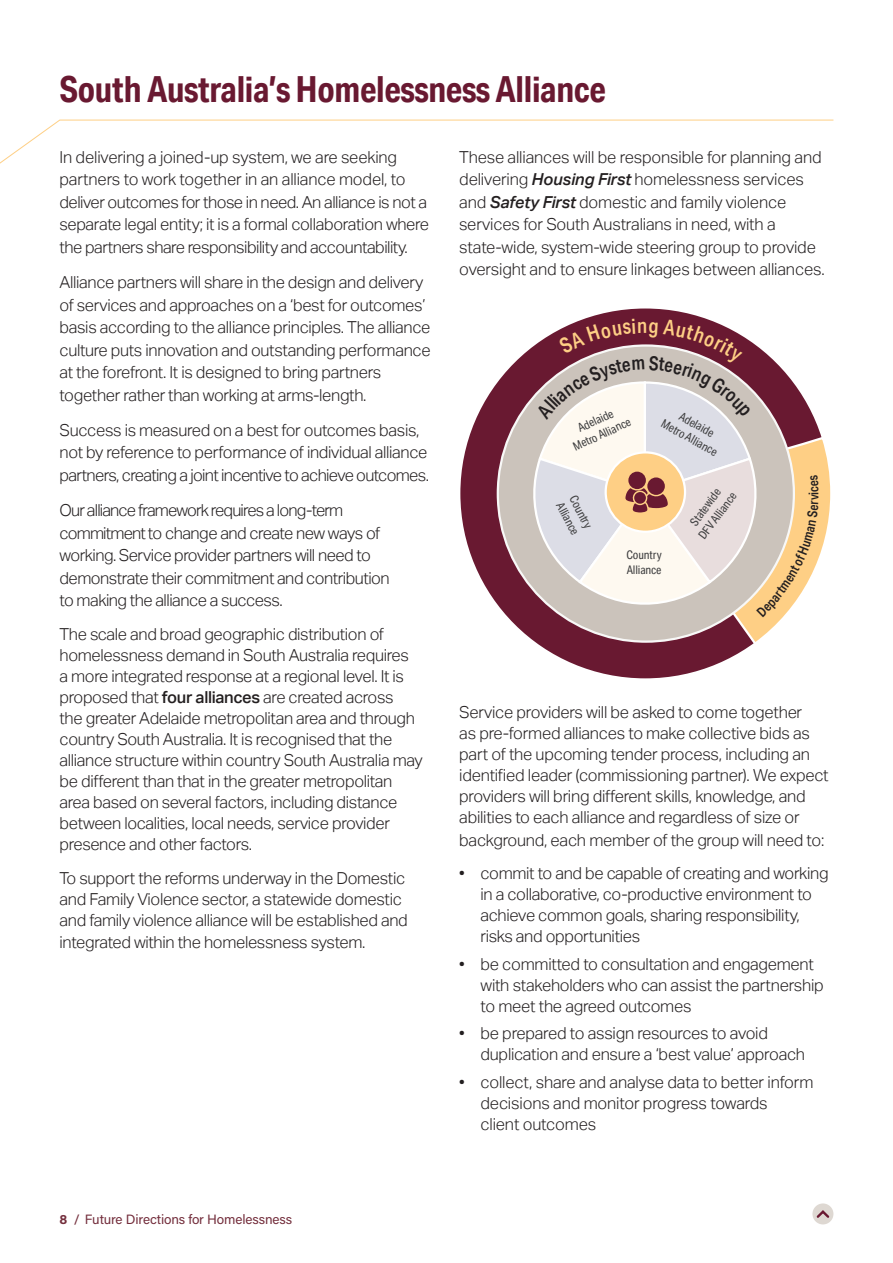
<style>
.page{position:relative;width:893px;height:1263px;background:#fff}
.page>*{position:absolute;margin:0;border:0;box-sizing:border-box;transform-origin:0 0}
._1__Heading_-_BURG{font:700 36px "Aktiv Grotesk Cd";letter-spacing:-.01em;color:#691931}
._3__Body_Copy{font:300 16.5px/21px "Aktiv Grotesk";letter-spacing:-.02em;color:#231f20}
.t1{font:13.5px "Acumin Pro";letter-spacing:-.01em;color:#742f3d}
._3__Body_Copy-2{font:11.85px/14.9px "Aktiv Grotesk Cd";letter-spacing:-.01em;color:#3e3e3f;text-align:center}
.s1{font-weight:500}
.s2{font-weight:500;font-style:italic}
.s3{font-weight:700}
</style>
<div class="page">
<div style="left:812px;top:1203px;width:21px;height:21px;background:#ded8d2;border-radius:50%"></div>
<svg style="left:816px;top:1210px;width:14px;height:8px"></svg>
<svg style="left:0;top:119px;width:834px;height:45px"></svg>
<div style="left:459px;top:307px;width:372px;height:372px;background:#691931;border-radius:50%"></div>
<svg style="left:496px;top:351px;width:29px;height:284px"></svg>
<svg style="left:525px;top:318px;width:306px;height:329px"></svg>
<p class="_1__Heading_-_BURG" style="left:60px;top:67px;width:548px">South Australia’s Homelessness Alliance</p>
<p class="_3__Body_Copy" style="left:60px;top:146px;width:371px;line-height:22.5px">In delivering a joined-up system, we are seeking partners to work together in an alliance model, to deliver outcomes for those in need. An alliance is not a separate legal entity; it is a formal collaboration where the partners share responsibility and accountability.</p>
<p class="_3__Body_Copy" style="left:60px;top:271px;width:373px;line-height:22.5px">Alliance partners will share in the design and delivery of services and approaches on a ‘best for outcomes’ basis according to the alliance principles. The alliance culture puts innovation and outstanding performance at the forefront. It is designed to bring partners together rather than working at arms-length.</p>
<p class="_3__Body_Copy" style="left:60px;top:419px;width:371px;line-height:22.5px">Success is measured on a best for outcomes basis, not by reference to performance of individual alliance partners, creating a joint incentive to achieve outcomes.</p>
<p class="_3__Body_Copy" style="left:60px;top:499px;width:332px;line-height:22.5px">Our alliance framework requires a long-term commitment to change and create new ways of working. Service provider partners will need to demonstrate their commitment and contribution to making the alliance a success.</p>
<p class="_3__Body_Copy" style="left:60px;top:624px;width:365px">The scale and broad geographic distribution of homelessness demand in South Australia requires<br>a more integrated response at a regional level. It is proposed that <span class="s1">four alliances</span> are created across<br>the greater Adelaide metropolitan area and through country South Australia. It is recognised that the alliance structure within country South Australia may be different than that in the greater metropolitan area based on several factors, including distance between localities, local needs, service provider presence and other factors.</p>
<p class="_3__Body_Copy" style="left:60px;top:867px;width:350px">To support the reforms underway in the Domestic and Family Violence sector, a statewide domestic and family violence alliance will be established and</p>
<p class="_3__Body_Copy" style="left:60px;top:932px;width:307px">integrated within the homelessness system.</p>
<p class="_3__Body_Copy" style="left:459px;top:146px;width:367px;line-height:22.5px">These alliances will be responsible for planning and delivering <span class="s2">Housing First</span> homelessness services and <span class="s2">Safety First</span> domestic and family violence services for South Australians in need, with a state-wide, system-wide steering group to provide oversight and to ensure linkages between alliances.</p>
<p class="_3__Body_Copy-2" style="left:564px;top:427px;width:64px;rotate:-25deg">Adelaide<br>Metro Alliance</p>
<p class="_3__Body_Copy-2" style="left:673px;top:403px;width:64px;rotate:29deg">Adelaide<br>Metro Alliance</p>
<p class="_3__Body_Copy-2" style="left:579px;top:493px;width:37px;text-align:left;rotate:62deg">Country<br>Alliance</p>
<p class="_3__Body_Copy-2" style="left:626px;top:547px;width:37px;text-align:left">Country<br>Alliance</p>
<p class="_3__Body_Copy-2" style="left:687px;top:519px;width:44px;rotate:-53deg">Statewide</p>
<p class="_3__Body_Copy-2" style="left:695px;top:533px;width:56px;rotate:-53deg">DFV Alliance</p>
<p class="_3__Body_Copy" style="left:459px;top:702px;width:371px">Service providers will be asked to come together<br>as pre-formed alliances to make collective bids as part of the upcoming tender process, including an identified leader (commissioning partner). We expect providers will bring different skills, knowledge, and abilities to each alliance and regardless of size or</p>
<p class="_3__Body_Copy" style="left:459px;top:829px;width:366px">background, each member of the group will need to:</p>
<p class="_3__Body_Copy" style="left:480px;top:863px;width:350px;text-indent:-21px">• commit to and be capable of creating and working in a collaborative, co-productive environment to achieve common goals, sharing responsibility, risks and opportunities</p>
<p class="_3__Body_Copy" style="left:480px;top:953px;width:345px;text-indent:-21px">• be committed to consultation and engagement with stakeholders who can assist the partnership to meet the agreed outcomes</p>
<p class="_3__Body_Copy" style="left:480px;top:1023px;width:326px;text-indent:-21px">• be prepared to assign resources to avoid duplication and ensure a ‘best value’ approach</p>
<p class="_3__Body_Copy" style="left:480px;top:1071px;width:334px;text-indent:-21px">• collect, share and analyse data to better inform decisions and monitor progress towards<br>client outcomes</p>
<p class="t1" style="left:60px;top:1210px;width:234px"><span class="s3">8</span> <span class="s1">/</span> Future Directions for Homelessness</p>
</div>
